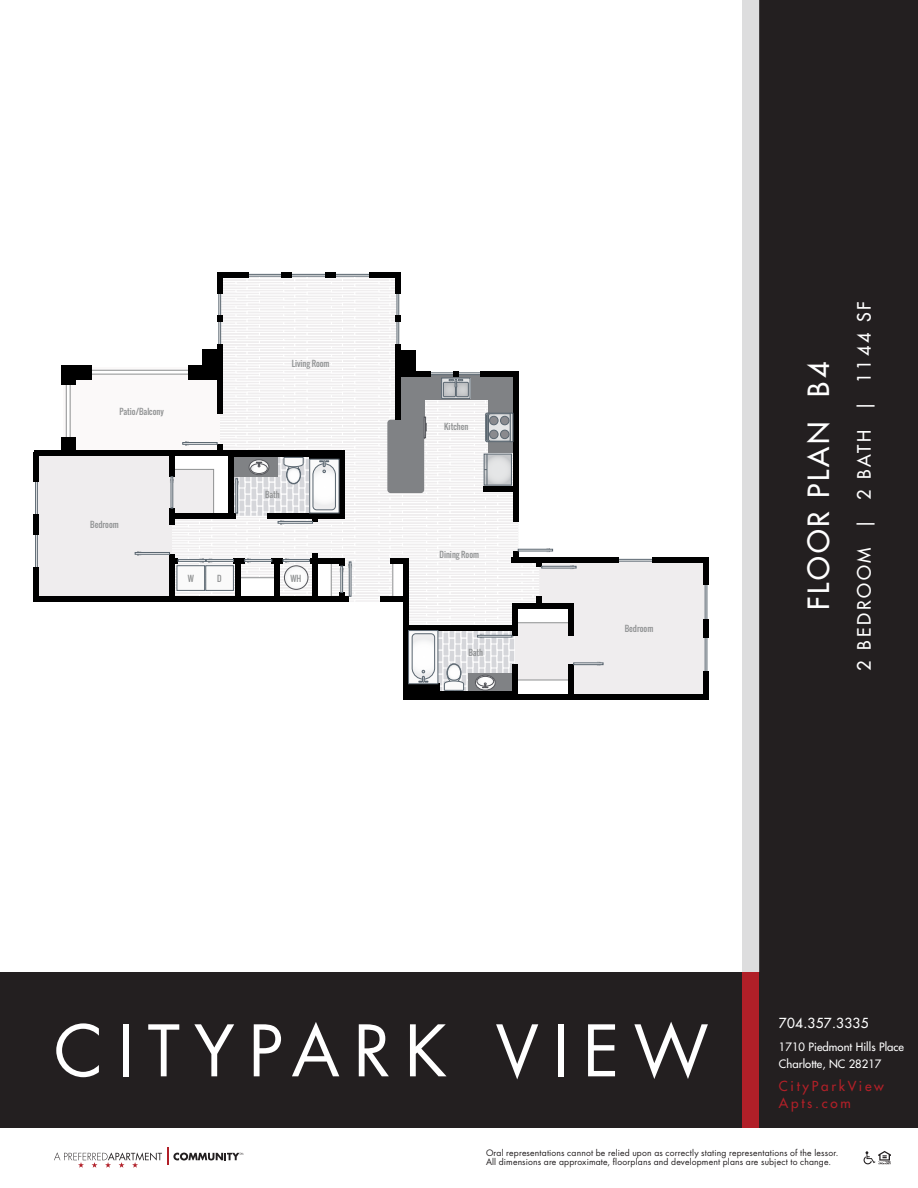
<style>
.page{position:relative;width:918px;height:1188px;background:#fff}
.page>*{position:absolute;margin:0;border:0;box-sizing:border-box;transform-origin:0 0}
.t1{font:69px "Futura";letter-spacing:.2em;color:#fff}
.t2{font:28.5px "Futura";letter-spacing:.1em;color:#fff}
.t3{font:18px "Futura";letter-spacing:.15em;color:#fff}
.t4{font:13.5px/16.5px "Futura";letter-spacing:.2em;color:#b11f28}
.t5{font:13.5px "Futura";letter-spacing:.025em;color:#fff}
.t6{font:11.25px/16.5px "Futura";letter-spacing:.005em;color:#fff}
.t7{font:8.7px/9px "Futura";letter-spacing:.02em;color:#231f20}
.t8{font:8.1px "Oswald";color:#8e9091}
</style>
<div class="page">
<div style="left:0;top:972px;width:918px;height:155px;background:#231f20"></div>
<div style="left:742px;top:972px;width:18px;height:155px;background:#b11f28"></div>
<div style="left:760px;top:0;width:158px;height:1127px;background:#231f20"></div>
<div style="left:742px;top:0;width:18px;height:972px;background:#ddddde"></div>
<svg style="left:54px;top:1148px;width:189px;height:20px"></svg>
<svg style="left:864px;top:1151px;width:27px;height:13px"></svg>
<svg style="left:217px;top:276px;width:322px;height:326px"></svg>
<div style="left:64px;top:367px;width:156px;height:85px;background:#fbf9f9"></div>
<div style="left:393px;top:560px;width:14px;height:39px;background:#fff"></div>
<div style="left:400px;top:376px;width:24px;height:63px;background:#808285"></div>
<div style="left:489px;top:376px;width:25px;height:77px;background:#808285"></div>
<div style="left:411px;top:375px;width:93px;height:25px;background:#808285"></div>
<div style="left:66px;top:368px;width:4px;height:85px;border:1px solid #8e9091"></div>
<div style="left:79px;top:370px;width:121px;height:4px;border:1px solid #8e9091"></div>
<div style="left:219px;top:280px;width:2px;height:98px;background:#fafafa;border:1px solid #5a6670"></div>
<div style="left:397px;top:280px;width:2px;height:98px;background:#fafafa;border:1px solid #5a6670"></div>
<div style="left:430px;top:373px;width:52px;height:2px;background:#fafafa;border:1px solid #5a6670"></div>
<hr style="left:36px;top:474px;width:1px;height:97px;background:#fafafa">
<div style="left:607px;top:559px;width:52px;height:2px;background:#fafafa;border:1px solid #5a6670"></div>
<div style="left:705px;top:579px;width:2px;height:97px;background:#fafafa;border:1px solid #5a6670"></div>
<div style="left:243px;top:274px;width:134px;height:2px;background:#fafafa;border:1px solid #5a6670"></div>
<div style="left:34px;top:567px;width:5px;height:33px;background:#000"></div>
<div style="left:34px;top:514px;width:5px;height:20px;background:#000"></div>
<div style="left:34px;top:452px;width:5px;height:29px;background:#000"></div>
<div style="left:217px;top:344px;width:5px;height:70px;background:#000"></div>
<div style="left:395px;top:344px;width:6px;height:76px;background:#000"></div>
<div style="left:513px;top:371px;width:5px;height:150px;background:#000"></div>
<div style="left:217px;top:275px;width:5px;height:19px;background:#000"></div>
<div style="left:395px;top:273px;width:6px;height:21px;background:#000"></div>
<svg style="left:217px;top:316px;width:5px;height:6px"></svg>
<svg style="left:395px;top:316px;width:6px;height:6px"></svg>
<div style="left:513px;top:551px;width:5px;height:10px;background:#000"></div>
<div style="left:703px;top:558px;width:6px;height:27px;background:#000"></div>
<div style="left:703px;top:619px;width:6px;height:19px;background:#000"></div>
<div style="left:703px;top:672px;width:6px;height:25px;background:#000"></div>
<div style="left:403px;top:560px;width:5px;height:139px;background:#000"></div>
<div style="left:217px;top:273px;width:32px;height:5px;background:#000"></div>
<div style="left:282px;top:273px;width:10px;height:5px;background:#000"></div>
<div style="left:326px;top:273px;width:10px;height:5px;background:#000"></div>
<div style="left:369px;top:273px;width:30px;height:5px;background:#000"></div>
<div style="left:398px;top:371px;width:33px;height:5px;background:#000"></div>
<div style="left:480px;top:371px;width:38px;height:5px;background:#000"></div>
<div style="left:511px;top:558px;width:108px;height:5px;background:#000"></div>
<div style="left:483px;top:487px;width:33px;height:5px;background:#000"></div>
<div style="left:380px;top:596px;width:28px;height:6px;background:#000"></div>
<div style="left:390px;top:558px;width:18px;height:5px;background:#000"></div>
<div style="left:34px;top:596px;width:315px;height:6px;background:#000"></div>
<div style="left:652px;top:558px;width:55px;height:5px;background:#000"></div>
<div style="left:404px;top:694px;width:305px;height:5px;background:#000"></div>
<div style="left:34px;top:450px;width:311px;height:5px;background:#000"></div>
<div style="left:61px;top:437px;width:14px;height:15px;background:#000"></div>
<div style="left:61px;top:370px;width:14px;height:14px;background:#000"></div>
<div style="left:61px;top:365px;width:30px;height:14px;background:#000"></div>
<div style="left:188px;top:365px;width:30px;height:14px;background:#000"></div>
<div style="left:202px;top:349px;width:19px;height:20px;background:#000"></div>
<div style="left:398px;top:350px;width:18px;height:25px;background:#000"></div>
<div style="left:518px;top:549px;width:35px;height:2px;background:#fafafa;border:1px solid #5a6670"></div>
<svg style="left:37px;top:441px;width:316px;height:157px"></svg>
<svg style="left:408px;top:560px;width:297px;height:134px"></svg>
<div style="left:442px;top:378px;width:28px;height:20px;border:1px solid #5a6670"></div>
<svg style="left:443px;top:371px;width:25px;height:26px"></svg>
<div style="left:424px;top:417px;width:2px;height:21px;border:1px solid #54555a"></div>
<svg style="left:387px;top:420px;width:40px;height:73px"></svg>
<svg style="left:486px;top:413px;width:24px;height:29px"></svg>
<div style="left:500px;top:430px;width:9px;height:9px;background:#8a8a8e;border-radius:50%"></div>
<div style="left:500px;top:430px;width:9px;height:9px;border:1px solid #5a6670;border-radius:50%"></div>
<div style="left:490px;top:430px;width:8px;height:9px;background:#8a8a8e;border-radius:50%"></div>
<div style="left:490px;top:430px;width:8px;height:9px;border:1px solid #5a6670;border-radius:50%"></div>
<div style="left:490px;top:416px;width:8px;height:9px;background:#8a8a8e;border-radius:50%"></div>
<div style="left:490px;top:416px;width:8px;height:9px;border:1px solid #5a6670;border-radius:50%"></div>
<div style="left:500px;top:416px;width:9px;height:9px;background:#8a8a8e;border-radius:50%"></div>
<div style="left:500px;top:416px;width:9px;height:9px;border:1px solid #5a6670;border-radius:50%"></div>
<div style="left:510px;top:413px;width:3px;height:29px;border:1px solid #5a6670"></div>
<svg style="left:486px;top:456px;width:24px;height:27px"></svg>
<div style="left:484px;top:454px;width:28px;height:31px;border:1px solid #5a6670"></div>
<hr style="left:487px;top:454px;width:1px;height:31px;background:#5a6670">
<p class="t8" style="left:119px;top:406px;width:46px">Patio/Balcony</p>
<p class="t8" style="left:292px;top:357px;width:39px">Living Room</p>
<p class="t8" style="left:90px;top:518px;width:30px">Bedroom</p>
<p class="t8" style="left:265px;top:488px;width:16px">Bath</p>
<p class="t8" style="left:188px;top:572px;width:8px">W</p>
<p class="t8" style="left:217px;top:572px;width:6px">D</p>
<p class="t8" style="left:290px;top:572px;width:12px">WH</p>
<p class="t8" style="left:444px;top:421px;width:26px">Kitchen</p>
<p class="t8" style="left:440px;top:548px;width:41px">Dining Room</p>
<p class="t8" style="left:468px;top:646px;width:16px">Bath</p>
<p class="t8" style="left:625px;top:622px;width:30px">Bedroom</p>
<p class="t2" style="left:801px;top:610px;width:250px;rotate:-90deg">FLOOR PLAN B4</p>
<p class="t3" style="left:853px;top:671px;width:371px;rotate:-90deg">2 BEDROOM | 2 BATH | 1144 SF</p>
<h3 class="t5" style="left:779px;top:1015px;width:91px">704.357.3335</h3>
<p class="t6" style="left:779px;top:1039px;width:127px">1710 Piedmont Hills Place<br>Charlotte, NC 28217</p>
<h3 class="t4" style="left:779px;top:1078px;width:107px">CityParkView<br>Apts.com</h3>
<p class="t7" style="left:486px;top:1149px;width:354px">Oral representations cannot be relied upon as correctly stating representations of the lessor.<br>All dimensions are approximate, floorplans and development plans are subject to change.</p>
<h1 class="t1" style="left:54px;top:1007px;width:656px">CITYPARK VIEW</h1>
</div>
